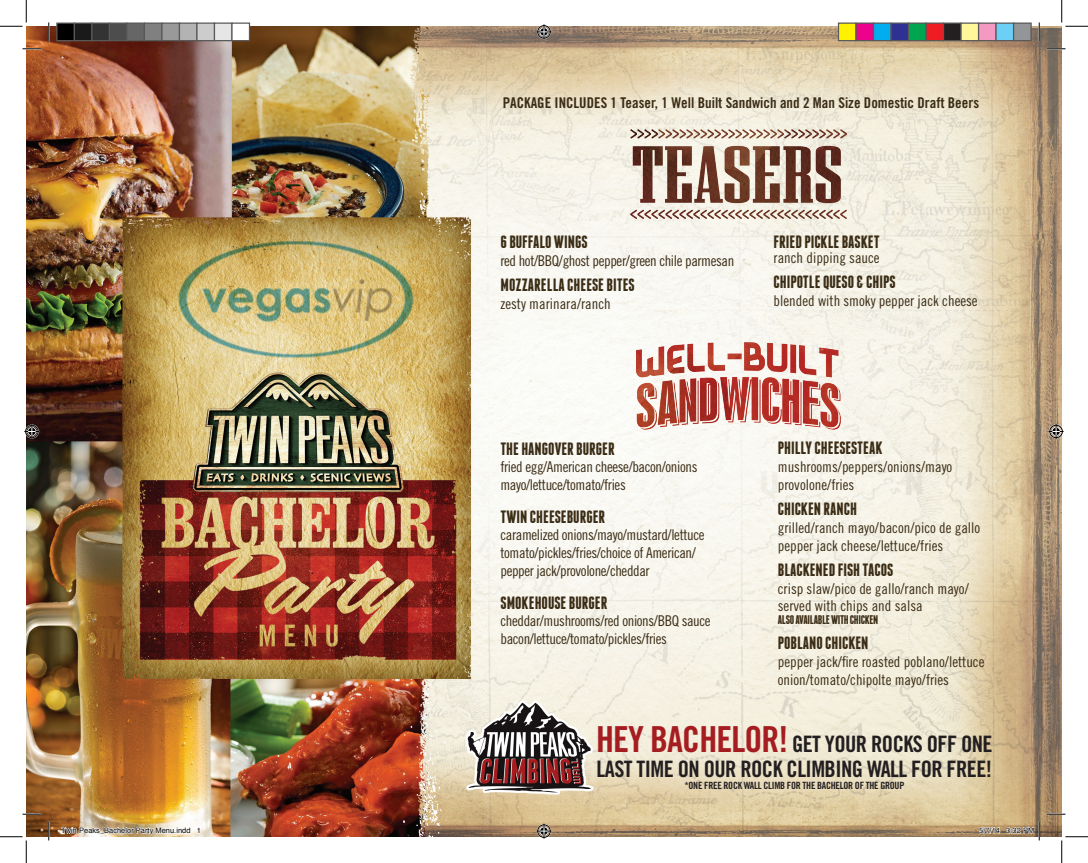
<style>
.page{position:relative;width:1088px;height:863px;background:#fff}
.page>*{position:absolute;margin:0;border:0;box-sizing:border-box;transform-origin:0 0}
.t1{font:22.62px/24.5px "Trade Gothic Bold Cond Twenty";letter-spacing:-.025em;color:#231f20}
.t2{font:700 17.75px "Franchise";color:#3b2c15}
.t3{font:14.88px/17.8px "Trade Gothic Cond Eighteen";color:#3b2c15}
.t4{font:14.88px/17.8px "Trade Gothic Cond Eighteen";letter-spacing:-.025em;color:#3b2c15}
.t5{font:14.88px "Trade Gothic Bold Cond Twenty";color:#3b2c15}
.t6{font:700 12.5px "Franchise";letter-spacing:-.025em;color:#3b2c15}
.t7{font:10px "Trade Gothic Bold Cond Twenty";letter-spacing:-.025em;color:#231f20}
.t8{font:7.5px "Helvetica";color:#000}
.s1{font-size:35.88px;color:#a51d21}
</style>
<div class="page">
<img style="left:26px;top:26px;width:1035px;height:810px">
<img style="left:636px;top:342px;width:204px;height:87px">
<img style="left:630px;top:129px;width:216px;height:89px">
<img style="left:463px;top:697px;width:133px;height:100px">
<svg style="left:22px;top:48px;width:19px;height:2px"></svg>
<svg style="left:1046px;top:48px;width:19px;height:2px"></svg>
<svg style="left:22px;top:813px;width:19px;height:2px"></svg>
<svg style="left:1046px;top:813px;width:19px;height:2px"></svg>
<svg style="left:48px;top:22px;width:2px;height:19px"></svg>
<svg style="left:48px;top:821px;width:2px;height:19px"></svg>
<svg style="left:1038px;top:22px;width:2px;height:19px"></svg>
<svg style="left:0;top:0;width:27px;height:27px"></svg>
<svg style="left:0;top:836px;width:27px;height:26px"></svg>
<svg style="left:1061px;top:0;width:27px;height:27px"></svg>
<svg style="left:1061px;top:836px;width:27px;height:26px"></svg>
<svg style="left:536px;top:24px;width:15px;height:15px"></svg>
<svg style="left:536px;top:823px;width:15px;height:15px"></svg>
<svg style="left:24px;top:424px;width:15px;height:15px"></svg>
<svg style="left:1048px;top:424px;width:15px;height:15px"></svg>
<div style="left:57px;top:23px;width:17px;height:18px;background:#000"></div>
<div style="left:56px;top:22px;width:19px;height:19px;border:1px solid #595959"></div>
<div style="left:74px;top:23px;width:18px;height:18px;background:#1a1a1a"></div>
<div style="left:74px;top:22px;width:18px;height:19px;border:1px solid #595959"></div>
<div style="left:92px;top:23px;width:17px;height:18px;background:#333"></div>
<div style="left:91px;top:22px;width:19px;height:19px;border:1px solid #595959"></div>
<div style="left:109px;top:23px;width:18px;height:18px;background:#4d4d4d"></div>
<div style="left:109px;top:22px;width:19px;height:19px;border:1px solid #595959"></div>
<div style="left:127px;top:23px;width:17px;height:18px;background:#666"></div>
<div style="left:126px;top:22px;width:19px;height:19px;border:1px solid #595959"></div>
<div style="left:144px;top:23px;width:18px;height:18px;background:#808080"></div>
<div style="left:144px;top:22px;width:18px;height:19px;border:1px solid #595959"></div>
<div style="left:162px;top:23px;width:17px;height:18px;background:#999"></div>
<div style="left:161px;top:22px;width:19px;height:19px;border:1px solid #595959"></div>
<div style="left:179px;top:23px;width:18px;height:18px;background:#b3b3b3"></div>
<div style="left:179px;top:22px;width:19px;height:19px;border:1px solid #595959"></div>
<div style="left:197px;top:23px;width:17px;height:18px;background:#ccc"></div>
<div style="left:196px;top:22px;width:19px;height:19px;border:1px solid #595959"></div>
<div style="left:214px;top:23px;width:18px;height:18px;background:#e6e6e6"></div>
<div style="left:214px;top:22px;width:18px;height:19px;border:1px solid #595959"></div>
<div style="left:232px;top:23px;width:17px;height:18px;background:#fff"></div>
<div style="left:231px;top:22px;width:19px;height:19px;border:1px solid #595959"></div>
<div style="left:838px;top:23px;width:18px;height:18px;background:#fff101"></div>
<div style="left:838px;top:22px;width:18px;height:19px;border:1px solid #595959"></div>
<div style="left:856px;top:23px;width:17px;height:18px;background:#ed028c"></div>
<div style="left:855px;top:22px;width:19px;height:19px;border:1px solid #595959"></div>
<div style="left:873px;top:23px;width:18px;height:18px;background:#00aeef"></div>
<div style="left:872px;top:22px;width:19px;height:19px;border:1px solid #595959"></div>
<div style="left:891px;top:23px;width:17px;height:18px;background:#2e3092"></div>
<div style="left:890px;top:22px;width:19px;height:19px;border:1px solid #595959"></div>
<div style="left:908px;top:23px;width:18px;height:18px;background:#00a54f"></div>
<div style="left:908px;top:22px;width:18px;height:19px;border:1px solid #595959"></div>
<div style="left:926px;top:23px;width:17px;height:18px;background:#ee1d23"></div>
<div style="left:925px;top:22px;width:19px;height:19px;border:1px solid #595959"></div>
<div style="left:943px;top:23px;width:18px;height:18px;background:#231f20"></div>
<div style="left:942px;top:22px;width:19px;height:19px;border:1px solid #595959"></div>
<div style="left:961px;top:23px;width:17px;height:18px;background:#fff79a"></div>
<div style="left:960px;top:22px;width:19px;height:19px;border:1px solid #595959"></div>
<div style="left:978px;top:23px;width:18px;height:18px;background:#f499c2"></div>
<div style="left:978px;top:22px;width:18px;height:19px;border:1px solid #595959"></div>
<div style="left:996px;top:23px;width:17px;height:18px;background:#6bcff6"></div>
<div style="left:995px;top:22px;width:19px;height:19px;border:1px solid #595959"></div>
<div style="left:1013px;top:23px;width:18px;height:18px;background:#939598"></div>
<div style="left:1012px;top:22px;width:19px;height:19px;border:1px solid #595959"></div>
<svg style="left:61px;top:825px;width:129px;height:10px"></svg>
<svg style="left:197px;top:827px;width:3px;height:6px"></svg>
<svg style="left:978px;top:827px;width:22px;height:6px"></svg>
<svg style="left:1006px;top:821px;width:34px;height:19px"></svg>
<p class="t5" style="left:503px;top:93px;width:478px">PACKAGE INCLUDES 1 Teaser, 1 Well Built Sandwich and 2 Man Size Domestic Draft Beers</p>
<p class="t2" style="left:500px;top:233px;width:89px">6 BUFFALO WINGS</p>
<p class="t4" style="left:500px;top:251px;width:235px">red hot/BBQ/ghost pepper/green chile parmesan</p>
<p class="t2" style="left:500px;top:276px;width:136px">MOZZARELLA CHEESE BITES</p>
<p class="t3" style="left:500px;top:294px;width:112px">zesty marinara/ranch</p>
<p class="t2" style="left:773px;top:233px;width:108px">FRIED PICKLE BASKET</p>
<p class="t3" style="left:773px;top:248px;width:108px">ranch dipping sauce</p>
<p class="t2" style="left:773px;top:273px;width:124px">CHIPOTLE QUESO &amp; CHIPS</p>
<p class="t3" style="left:773px;top:291px;width:206px">blended with smoky pepper jack cheese</p>
<p class="t2" style="left:500px;top:440px;width:116px">THE HANGOVER BURGER</p>
<p class="t4" style="left:500px;top:458px;width:198px">fried egg/American cheese/bacon/onions mayo/lettuce/tomato/fries</p>
<p class="t2" style="left:500px;top:508px;width:106px">TWIN CHEESEBURGER</p>
<p class="t4" style="left:500px;top:526px;width:205px">caramelized onions/mayo/mustard/lettuce tomato/pickles/fries/choice of American/ pepper jack/provolone/cheddar</p>
<p class="t2" style="left:500px;top:594px;width:108px">SMOKEHOUSE BURGER</p>
<p class="t4" style="left:500px;top:612px;width:212px">cheddar/mushrooms/red onions/BBQ sauce bacon/lettuce/tomato/pickles/fries</p>
<p class="t2" style="left:778px;top:440px;width:106px">PHILLY CHEESESTEAK</p>
<p class="t3" style="left:778px;top:457px;width:176px">mushrooms/peppers/onions/mayo provolone/fries</p>
<p class="t2" style="left:778px;top:500px;width:81px">CHICKEN RANCH</p>
<p class="t3" style="left:778px;top:518px;width:204px">grilled/ranch mayo/bacon/pico de gallo pepper jack cheese/lettuce/fries</p>
<p class="t2" style="left:778px;top:561px;width:117px">BLACKENED FISH TACOS</p>
<p class="t3" style="left:778px;top:579px;width:192px">crisp slaw/pico de gallo/ranch mayo/ served with chips and salsa</p>
<p class="t6" style="left:778px;top:613px;width:102px">ALSO AVAILABLE WITH CHICKEN</p>
<p class="t2" style="left:778px;top:634px;width:92px">POBLANO CHICKEN</p>
<p class="t3" style="left:778px;top:652px;width:208px">pepper jack/fire roasted poblano/lettuce onion/tomato/chipolte mayo/fries</p>
<h1 class="t1" style="left:596px;top:731px;width:398px"><span class="s1">HEY BACHELOR!</span> GET YOUR ROCKS OFF ONE<br>LAST TIME ON OUR ROCK CLIMBING WALL FOR FREE!</h1>
<p class="t7" style="left:684px;top:779px;width:221px">*ONE FREE ROCK WALL CLIMB FOR THE BACHELOR OF THE GROUP</p>
<p class="t8" style="left:61px;top:824px;width:141px">Twin Peaks_Bachelor Party Menu.indd 1</p>
<p class="t8" style="left:979px;top:824px;width:57px">5/7/14 3:32 PM</p>
</div>
